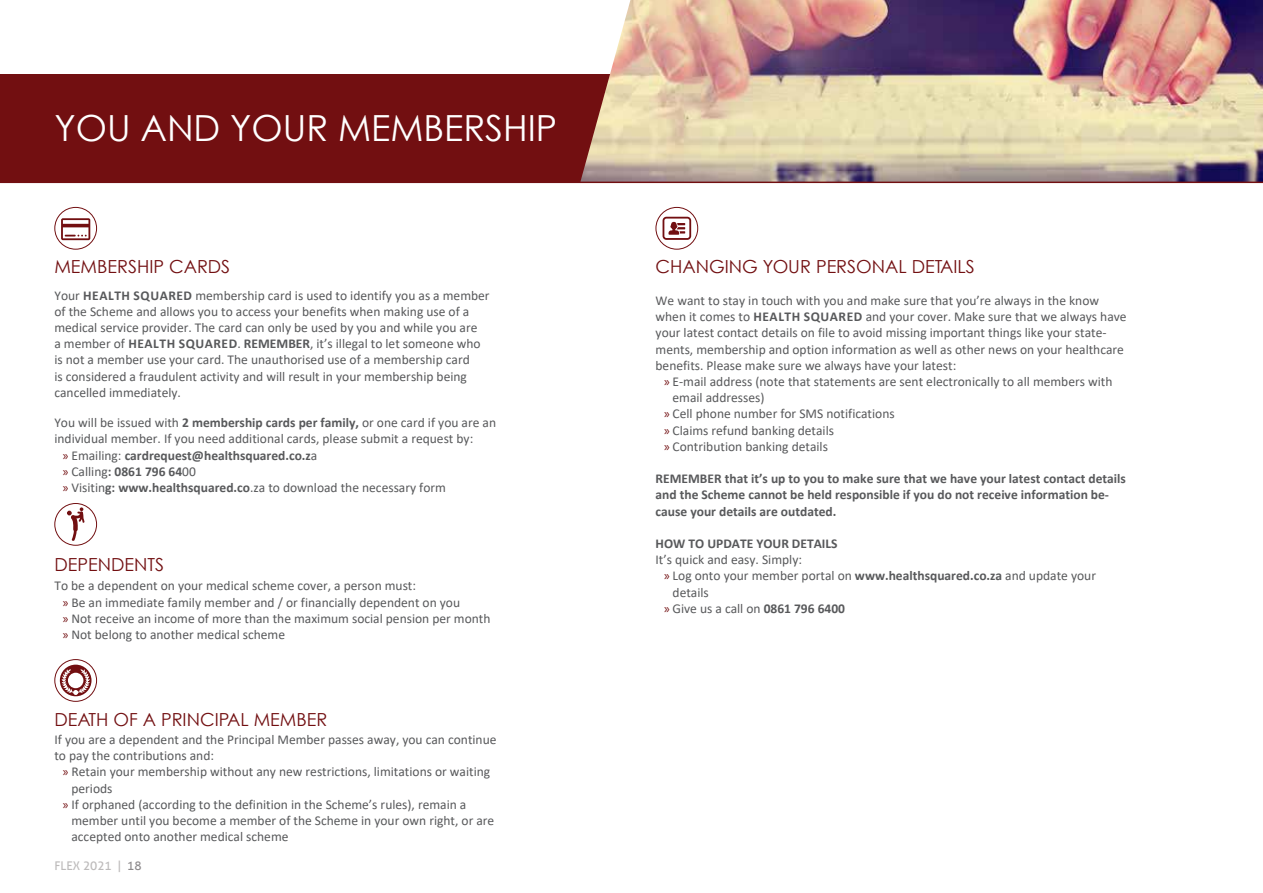
<style>
.page{position:relative;width:1263px;height:893px;background:#fff}
.page>*{position:absolute;margin:0;border:0;box-sizing:border-box;transform-origin:0 0}
.t1{font:36px "Century Gothic";color:#fff}
.t2{font:18px "Century Gothic";color:#720f11}
.t3{font:13.5px/16.2px "Calibri";color:#58595b}
.t4{font:700 13.5px/16.2px "Calibri";color:#58595b}
.t5{font:12px "Aller";color:#bdbbbb}
.s1{font-weight:700}
.s2{font-family:"Myriad Pro";font-weight:400;color:#720f11}
.s3{font-weight:400}
.s4{font-family:"Myriad Pro";color:#720f11}
.s5{color:#8d8a8c}
</style>
<div class="page">
<div style="left:0;top:74px;width:1263px;height:109px;background:#720f11"></div>
<svg style="left:55px;top:207px;width:42px;height:42px"></svg>
<div style="left:54px;top:207px;width:43px;height:43px;border:1px solid #720f11;border-radius:50%"></div>
<svg style="left:61px;top:218px;width:29px;height:22px"></svg>
<div style="left:54px;top:503px;width:43px;height:43px;border:1px solid #720f11;border-radius:50%"></div>
<svg style="left:67px;top:507px;width:18px;height:34px"></svg>
<svg style="left:55px;top:660px;width:42px;height:41px"></svg>
<div style="left:54px;top:659px;width:43px;height:43px;border:1px solid #720f11;border-radius:50%"></div>
<svg style="left:60px;top:665px;width:32px;height:31px"></svg>
<svg style="left:656px;top:207px;width:42px;height:42px"></svg>
<div style="left:655px;top:207px;width:43px;height:43px;border:1px solid #720f11;border-radius:50%"></div>
<svg style="left:662px;top:217px;width:29px;height:23px"></svg>
<img style="left:580px;top:0;width:683px;height:182px">
<h1 class="t1" style="left:54px;top:106px;width:504px">YOU AND YOUR MEMBERSHIP</h1>
<h2 class="t2" style="left:54px;top:256px;width:177px">MEMBERSHIP CARDS</h2>
<p class="t3" style="left:54px;top:287px;width:437px">Your <span class="s1">HEALTH SQUARED</span> membership card is used to identify you as a member of the Scheme and allows you to access your benefits when making use of a medical service provider. The card can only be used by you and while you are<br>a member of <span class="s1">HEALTH SQUARED</span>. <span class="s1">REMEMBER</span>, it’s illegal to let someone who is not a member use your card. The unauthorised use of a membership card<br>is considered a fraudulent activity and will result in your membership being cancelled immediately.</p>
<p class="t3" style="left:54px;top:414px;width:443px">You will be issued with <span class="s1">2 membership cards per family,</span> or one card if you are an</p>
<p class="t3" style="left:54px;top:430px;width:420px">individual member. If you need additional cards, please submit a request by:</p>
<p class="t4" style="left:63px;top:447px;width:256px"><span class="s2">»</span> <span class="s3">Emailing:</span> cardrequest@healthsquared.co.z<span class="s3">a</span></p>
<p class="t4" style="left:63px;top:463px;width:135px"><span class="s2">»</span> <span class="s3">Calling</span>: 0861 796 64<span class="s3">00</span></p>
<p class="t3" style="left:63px;top:479px;width:385px"><span class="s4">»</span> Visitin<span class="s1">g: www.healthsquared.co</span>.za to download the necessary form</p>
<h2 class="t2" style="left:54px;top:553px;width:111px">DEPENDENTS</h2>
<p class="t3" style="left:63px;top:577px;width:429px;text-indent:-9px">To be a dependent on your medical scheme cover, a person must:<br><span class="s4">»</span> Be an immediate family member and / or financially dependent on you<br><span class="s4">»</span> Not receive an income of more than the maximum social pension per month <span class="s4">»</span> Not belong to another medical scheme</p>
<h2 class="t2" style="left:54px;top:708px;width:274px">DEATH OF A PRINCIPAL MEMBER</h2>
<p class="t3" style="left:54px;top:731px;width:444px">If you are a dependent and the Principal Member passes away, you can continue to pay the contributions and:</p>
<p class="t3" style="left:63px;top:763px;width:429px"><span class="s4">»</span> Retain your membership without any new restrictions, limitations or waiting</p>
<p class="t3" style="left:71px;top:780px;width:43px">periods</p>
<p class="t3" style="left:63px;top:796px;width:405px"><span class="s4">»</span> If orphaned (according to the definition in the Scheme’s rules), remain a</p>
<p class="t3" style="left:71px;top:812px;width:424px">member until you become a member of the Scheme in your own right, or are</p>
<p class="t3" style="left:71px;top:828px;width:219px">accepted onto another medical scheme</p>
<p class="t5" style="left:54px;top:858px;width:89px">FLEX 2021 | <span class="s5">18</span></p>
<h2 class="t2" style="left:655px;top:256px;width:321px">CHANGING YOUR PERSONAL DETAILS</h2>
<p class="t3" style="left:655px;top:292px;width:473px">We want to stay in touch with you and make sure that you’re always in the know when it comes to <span class="s1">HEALTH SQUARED</span> and your cover. Make sure that we always have your latest contact details on file to avoid missing important things like your state&shy;ments, membership and option information as well as other news on your healthcare benefits. Please make sure we always have your latest:</p>
<p class="t3" style="left:664px;top:373px;width:450px"><span class="s4">»</span> E-mail address (note that statements are sent electronically to all members with</p>
<p class="t3" style="left:672px;top:389px;width:93px">email addresses)</p>
<p class="t3" style="left:664px;top:405px;width:232px"><span class="s4">»</span> Cell phone number for SMS notifications</p>
<p class="t3" style="left:664px;top:422px;width:171px"><span class="s4">»</span> Claims refund banking details</p>
<p class="t3" style="left:664px;top:438px;width:165px"><span class="s4">»</span> Contribution banking details</p>
<p class="t4" style="left:655px;top:470px;width:472px">REMEMBER that it’s up to you to make sure that we have your latest contact details and the Scheme cannot be held responsible if you do not receive information be&shy;cause your details are outdated.</p>
<p class="t4" style="left:655px;top:535px;width:184px">HOW TO UPDATE YOUR DETAILS</p>
<p class="t3" style="left:655px;top:551px;width:148px">It’s quick and easy. Simply:</p>
<p class="t3" style="left:664px;top:567px;width:433px"><span class="s4">»</span> Log onto your member portal on <span class="s1">www.healthsquared.co.za</span> and update your</p>
<p class="t3" style="left:672px;top:584px;width:38px">details</p>
<p class="t3" style="left:664px;top:600px;width:183px"><span class="s4">»</span> Give us a call on <span class="s1">0861 796 6400</span></p>
</div>
